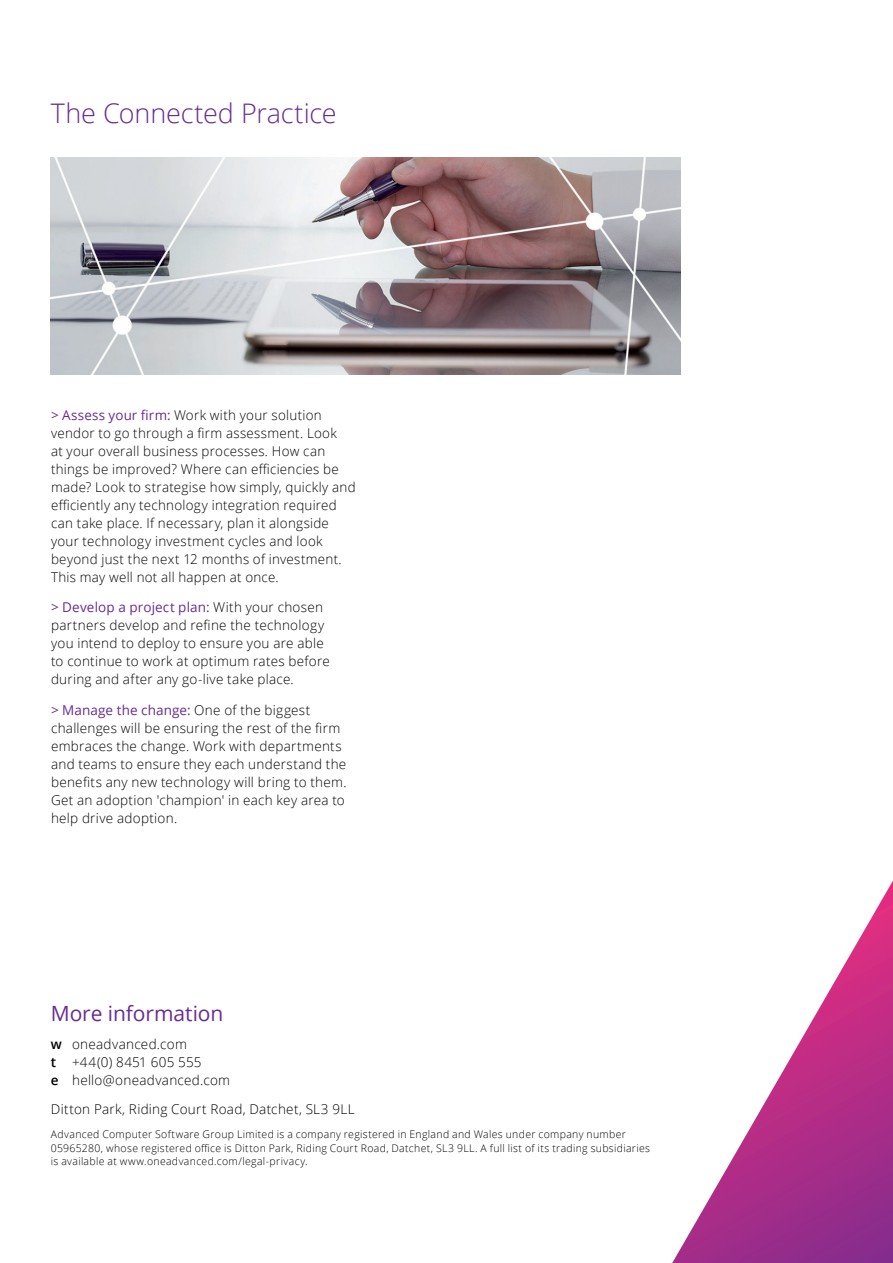
<style>
.page{position:relative;width:893px;height:1263px;background:#fff}
.page>*{position:absolute;margin:0;border:0;box-sizing:border-box;transform-origin:0 0}
.t1{font:300 27px "Open Sans";letter-spacing:-.005em;color:#692c91}
.t2{font:21px "Open Sans";letter-spacing:-.005em;color:#692c91}
.t3{font:300 13.5px/18px "Open Sans";letter-spacing:.02em;color:#000}
.t4{font:300 10.5px/13.5px "Open Sans";letter-spacing:.03em;color:#000}
.s1{font-weight:400;color:#692c91}
.s2{font-weight:600}
</style>
<div class="page">
<img style="left:51px;top:157px;width:629px;height:218px">
<svg style="left:672px;top:881px;width:221px;height:382px"></svg>
<h1 class="t1" style="left:51px;top:94px;width:287px">The Connected Practice</h1>
<p class="t3" style="left:51px;top:405px;width:306px"><span class="s1">&gt; Assess your firm:</span> Work with your solution vendor to go through a firm assessment. Look<br>at your overall business processes. How can things be improved? Where can efficiencies be made? Look to strategise how simply, quickly and efficiently any technology integration required can take place. If necessary, plan it alongside your technology investment cycles and look beyond just the next 12 months of investment.<br>This may well not all happen at once.</p>
<p class="t3" style="left:51px;top:598px;width:280px"><span class="s1">&gt; Develop a project plan:</span> With your chosen partners develop and refine the technology you intend to deploy to ensure you are able to continue to work at optimum rates before during and after any go-live take place.</p>
<p class="t3" style="left:51px;top:701px;width:297px"><span class="s1">&gt; Manage the change:</span> One of the biggest challenges will be ensuring the rest of the firm embraces the change. Work with departments and teams to ensure they each understand the benefits any new technology will bring to them.<br>Get an adoption 'champion' in each key area to help drive adoption.</p>
<h2 class="t2" style="left:51px;top:999px;width:174px">More information</h2>
<p class="t3" style="left:51px;top:1035px;width:181px"><span class="s2">w</span> oneadvanced.com<br><span class="s2">t</span> +44(0) 8451 605 555<br><span class="s2">e</span> hello@oneadvanced.com</p>
<p class="t3" style="left:51px;top:1100px;width:305px">Ditton Park, Riding Court Road, Datchet, SL3 9LL</p>
<p class="t4" style="left:51px;top:1127px;width:601px">Advanced Computer Software Group Limited is a company registered in England and Wales under company number<br>05965280, whose registered office is Ditton Park, Riding Court Road, Datchet, SL3 9LL. A full list of its trading subsidiaries is available at www.oneadvanced.com/legal-privacy.</p>
</div>
